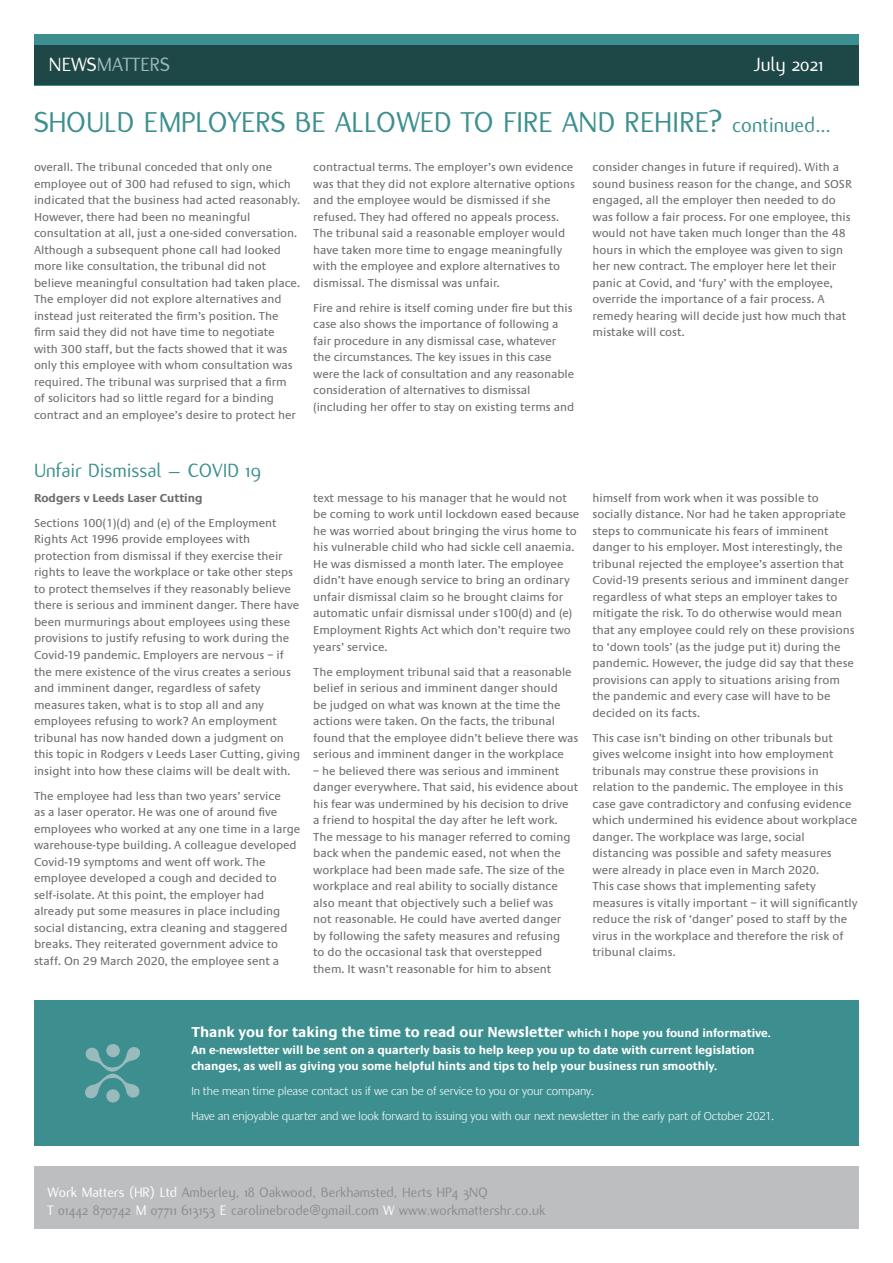
<style>
.page{position:relative;width:893px;height:1263px;background:#fff}
.page>*{position:absolute;margin:0;border:0;box-sizing:border-box;transform-origin:0 0}
.t1{font:31.5px "Flux";color:#3d8f8f}
.t2{font:21px "Flux";color:#3d8f8f}
.t3{font:21px "Flux";color:#9abbbd}
.t4{font:21px "Flux";color:#fff}
.t5{font:15px/18px "Flux";color:#8a8c8e}
.t6{font:700 15px "Praxis";color:#fff}
.t7{font:12px/16.5px "Praxis";color:#6d6e71}
.t8{font:300 12px/25px "Praxis";color:#fff}
.t9{font:700 12px/16.5px "Praxis";color:#fff}
.t10{font:700 12px "Praxis";color:#6d6e71}
.s1{color:#fff}
.s2{font-size:22.5px}
.s3{font-size:12px}
</style>
<div class="page">
<div style="left:34px;top:34px;width:825px;height:51px;background:#3d8f8f"></div>
<div style="left:34px;top:45px;width:825px;height:40px;background:#1e4747"></div>
<div style="left:34px;top:1167px;width:825px;height:62px;background:#bcbec0"></div>
<div style="left:35px;top:1000px;width:824px;height:146px;background:#3d8f8f"></div>
<div style="left:106px;top:1089px;width:14px;height:13px;background:#9abbbd;border-radius:50%"></div>
<div style="left:106px;top:1044px;width:14px;height:13px;background:#9abbbd;border-radius:50%"></div>
<svg style="left:85px;top:1047px;width:55px;height:51px"></svg>
<h2 class="t3" style="left:49px;top:53px;width:123px"><span class="s1">NEWS</span>MATTERS</h2>
<h2 class="t4" style="left:753px;top:53px;width:72px">July 2021</h2>
<h1 class="t1" style="left:34px;top:105px;width:798px">SHOULD EMPLOYERS BE ALLOWED TO FIRE AND REHIRE? <span class="s2">continued…</span></h1>
<p class="t7" style="left:34px;top:159px;width:268px">overall. The tribunal conceded that only one employee out of 300 had refused to sign, which indicated that the business had acted reasonably.<br>However, there had been no meaningful consultation at all, just a one-sided conversation.<br>Although a subsequent phone call had looked more like consultation, the tribunal did not believe meaningful consultation had taken place.<br>The employer did not explore alternatives and instead just reiterated the firm’s position. The firm said they did not have time to negotiate with 300 staff, but the facts showed that it was only this employee with whom consultation was required. The tribunal was surprised that a firm of solicitors had so little regard for a binding contract and an employee’s desire to protect her</p>
<p class="t7" style="left:313px;top:159px;width:263px">contractual terms. The employer’s own evidence was that they did not explore alternative options and the employee would be dismissed if she refused. They had offered no appeals process.<br>The tribunal said a reasonable employer would have taken more time to engage meaningfully with the employee and explore alternatives to dismissal. The dismissal was unfair.</p>
<p class="t7" style="left:313px;top:300px;width:262px">Fire and rehire is itself coming under fire but this case also shows the importance of following a fair procedure in any dismissal case, whatever the circumstances. The key issues in this case were the lack of consultation and any reasonable consideration of alternatives to dismissal (including her offer to stay on existing terms and</p>
<p class="t7" style="left:592px;top:159px;width:261px">consider changes in future if required). With a sound business reason for the change, and SOSR engaged, all the employer then needed to do was follow a fair process. For one employee, this would not have taken much longer than the 48 hours in which the employee was given to sign her new contract. The employer here let their panic at Covid, and ‘fury’ with the employee, override the importance of a fair process. A remedy hearing will decide just how much that mistake will cost.</p>
<h2 class="t2" style="left:34px;top:459px;width:228px">Unfair Dismissal – COVID 19</h2>
<p class="t10" style="left:34px;top:491px;width:170px">Rodgers v Leeds Laser Cutting</p>
<p class="t7" style="left:34px;top:515px;width:268px">Sections 100(1)(d) and (e) of the Employment Rights Act 1996 provide employees with protection from dismissal if they exercise their rights to leave the workplace or take other steps to protect themselves if they reasonably believe there is serious and imminent danger. There have been murmurings about employees using these provisions to justify refusing to work during the Covid-19 pandemic. Employers are nervous – if the mere existence of the virus creates a serious and imminent danger, regardless of safety measures taken, what is to stop all and any employees refusing to work? An employment tribunal has now handed down a judgment on this topic in Rodgers v Leeds Laser Cutting, giving insight into how these claims will be dealt with.</p>
<p class="t7" style="left:34px;top:787px;width:268px">The employee had less than two years’ service<br>as a laser operator. He was one of around five employees who worked at any one time in a large warehouse-type building. A colleague developed Covid-19 symptoms and went off work. The employee developed a cough and decided to self-isolate. At this point, the employer had already put some measures in place including social distancing, extra cleaning and staggered breaks. They reiterated government advice to staff. On 29 March 2020, the employee sent a</p>
<p class="t7" style="left:313px;top:490px;width:268px">text message to his manager that he would not be coming to work until lockdown eased because he was worried about bringing the virus home to his vulnerable child who had sickle cell anaemia.<br>He was dismissed a month later. The employee didn’t have enough service to bring an ordinary unfair dismissal claim so he brought claims for automatic unfair dismissal under s100(d) and (e)<br>Employment Rights Act which don’t require two years’ service.</p>
<p class="t7" style="left:313px;top:663px;width:267px">The employment tribunal said that a reasonable belief in serious and imminent danger should<br>be judged on what was known at the time the actions were taken. On the facts, the tribunal found that the employee didn’t believe there was serious and imminent danger in the workplace</p>
<p class="t7" style="left:313px;top:762px;width:266px">– he believed there was serious and imminent danger everywhere. That said, his evidence about his fear was undermined by his decision to drive<br>a friend to hospital the day after he left work.<br>The message to his manager referred to coming back when the pandemic eased, not when the workplace had been made safe. The size of the workplace and real ability to socially distance also meant that objectively such a belief was<br>not reasonable. He could have averted danger<br>by following the safety measures and refusing<br>to do the occasional task that overstepped<br>them. It wasn’t reasonable for him to absent</p>
<p class="t7" style="left:592px;top:490px;width:264px">himself from work when it was possible to socially distance. Nor had he taken appropriate steps to communicate his fears of imminent danger to his employer. Most interestingly, the tribunal rejected the employee’s assertion that Covid-19 presents serious and imminent danger regardless of what steps an employer takes to mitigate the risk. To do otherwise would mean that any employee could rely on these provisions to ‘down tools’ (as the judge put it) during the pandemic. However, the judge did say that these provisions can apply to situations arising from the pandemic and every case will have to be decided on its facts.</p>
<p class="t7" style="left:592px;top:729px;width:267px">This case isn’t binding on other tribunals but gives welcome insight into how employment tribunals may construe these provisions in relation to the pandemic. The employee in this case gave contradictory and confusing evidence which undermined his evidence about workplace danger. The workplace was large, social distancing was possible and safety measures were already in place even in March 2020.<br>This case shows that implementing safety measures is vitally important – it will significantly reduce the risk of ‘danger’ posed to staff by the virus in the workplace and therefore the risk of tribunal claims.</p>
<p class="t6" style="left:191px;top:1024px;width:581px">Thank you for taking the time to read our Newsletter <span class="s3">which I hope you found informative.</span></p>
<p class="t9" style="left:191px;top:1042px;width:565px">An e-newsletter will be sent on a quarterly basis to help keep you up to date with current legislation changes, as well as giving you some helpful hints and tips to help your business run smoothly.</p>
<p class="t8" style="left:191px;top:1079px;width:584px">In the mean time please contact us if we can be of service to you or your company.<br>Have an enjoyable quarter and we look forward to issuing you with our next newsletter in the early part of October 2021.</p>
<p class="t5" style="left:47px;top:1183px;width:499px"><span class="s1">Work Matters (HR) Ltd</span> Amberley, 18 Oakwood, Berkhamsted, Herts HP4 3NQ<br><span class="s1">T</span> 01442 870742 <span class="s1">M</span> 07711 613153 <span class="s1">E</span> carolinebrode@gmail.com <span class="s1">W</span> www.workmattershr.co.uk</p>
</div>
